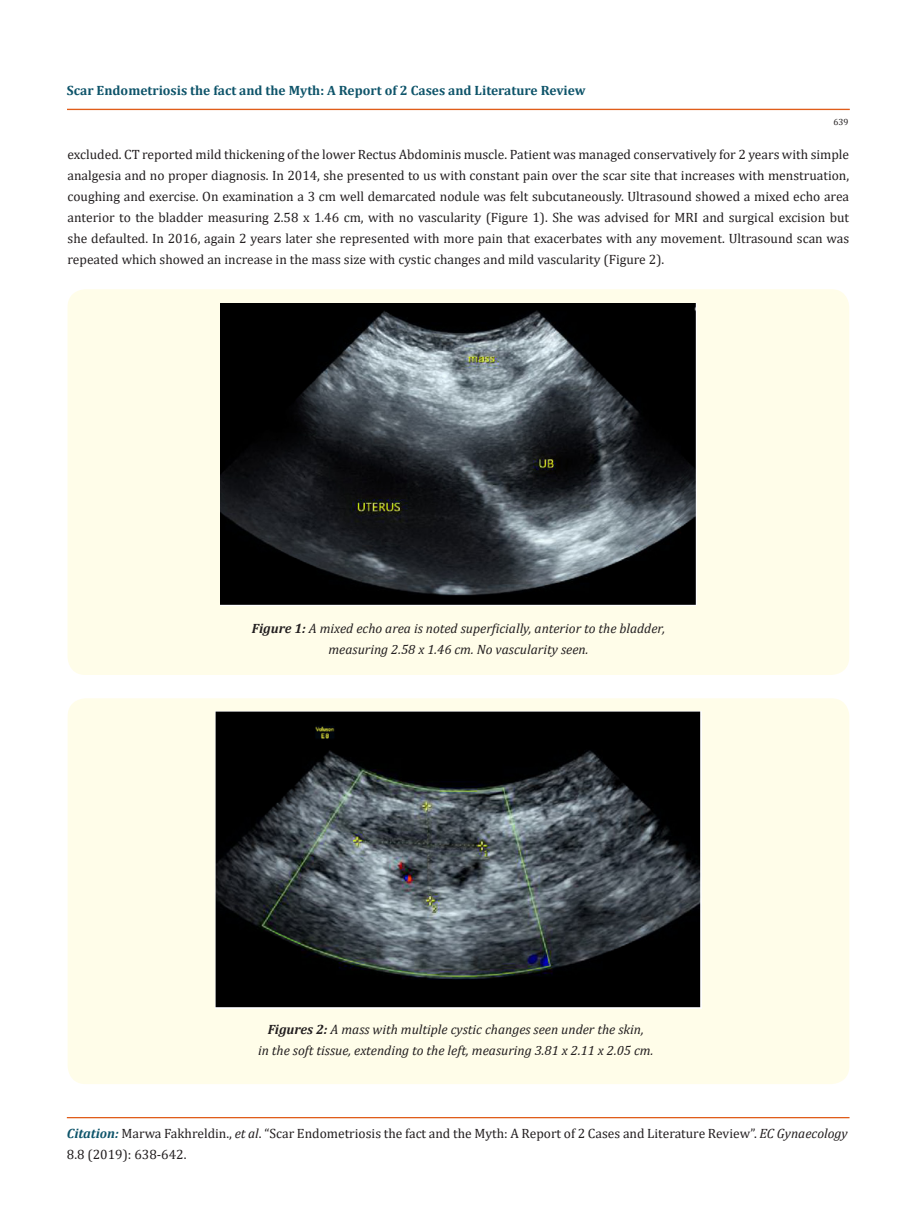
<style>
.page{position:relative;width:917px;height:1224px;background:#fff}
.page>*{position:absolute;margin:0;border:0;box-sizing:border-box;transform-origin:0 0}
.Normal{font:13.5px/21px "Cambria";color:#231f20}
.t1{font:italic 13.5px/21px "Cambria";color:#231f20;text-align:center}
.t2{font:700 13.5px "Cambria";color:#0e546a}
.t3{font:9px "Cambria";color:#231f20}
.s1{font-weight:700}
.s2{font-weight:700;font-style:italic;color:#0e546a}
.s3{font-style:italic}
</style>
<div class="page">
<div style="left:67px;top:109px;width:782px;height:1px;border:1px solid #e05d1a"></div>
<hr style="left:67px;top:1118px;width:782px;height:1px;background:#e05d1a">
<div style="left:67px;top:1117px;width:782px;height:1px;border:1px solid #e05d1a"></div>
<div style="left:68px;top:289px;width:781px;height:386px;background:#fffde9;border-radius:18px"></div>
<div style="left:68px;top:698px;width:781px;height:386px;background:#fffde9;border-radius:18px"></div>
<img style="left:221px;top:304px;width:475px;height:301px">
<img style="left:216px;top:711px;width:485px;height:298px">
<p class="t2" style="left:67px;top:80px;width:520px">Scar Endometriosis the fact and the Myth: A Report of 2 Cases and Literature Review</p>
<p class="t3" style="left:833px;top:117px;width:16px">639</p>
<p class="Normal" style="left:68px;top:144px;width:783px;text-align:justify">excluded. CT reported mild thickening of the lower Rectus Abdominis muscle. Patient was managed conservatively for 2 years with simple analgesia and no proper diagnosis. In 2014, she presented to us with constant pain over the scar site that increases with menstruation, coughing and exercise. On examination a 3 cm well demarcated nodule was felt subcutaneously. Ultrasound showed a mixed echo area anterior to the bladder measuring 2.58 x 1.46 cm, with no vascularity (Figure 1). She was advised for MRI and surgical excision but she defaulted. In 2016, again 2 years later she represented with more pain that exacerbates with any movement. Ultrasound scan was repeated which showed an increase in the mass size with cystic changes and mild vascularity (Figure 2).</p>
<p class="t1" style="left:252px;top:617px;width:414px"><span class="s1">Figure 1:</span> A mixed echo area is noted superficially, anterior to the bladder, measuring 2.58 x 1.46 cm. No vascularity seen.</p>
<p class="t1" style="left:258px;top:1019px;width:397px"><span class="s1">Figures 2:</span> A mass with multiple cystic changes seen under the skin,<br>in the soft tissue, extending to the left, measuring 3.81 x 2.11 x 2.05 cm.</p>
<p class="Normal" style="left:67px;top:1123px;width:782px"><span class="s2">Citation:</span> Marwa Fakhreldin., <span class="s3">et al</span>. “Scar Endometriosis the fact and the Myth: A Report of 2 Cases and Literature Review”. <span class="s3">EC Gynaecology<br></span>8.8 (2019): 638-642.</p>
</div>
